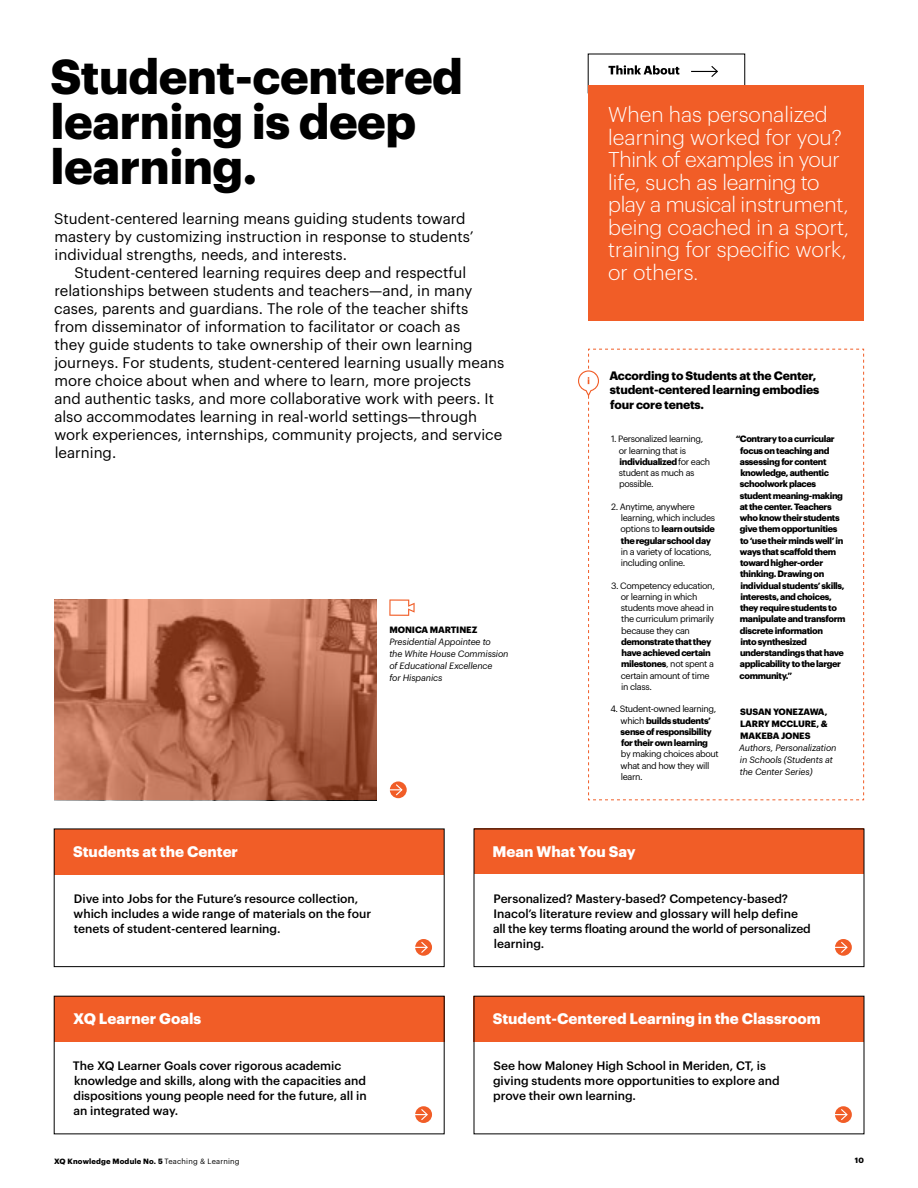
<style>
.page{position:relative;width:918px;height:1188px;background:#fff}
.page>*{position:absolute;margin:0;border:0;box-sizing:border-box;transform-origin:0 0}
.t1{font:700 48px/45px "Graphik";letter-spacing:-.01em;color:#000}
.t2{font:300 21px/22.5px "Graphik";color:#fff}
.t3{font:15px/18px "Graphik";color:#000}
.t4{font:700 15px "Graphik";color:#fff}
.t5{font:500 12px/15px "Graphik";color:#000}
.t6{font:700 12px/14.4px "Graphik";letter-spacing:-.015em;color:#000}
.t7{font:700 9px/11.2px "Graphik";letter-spacing:-.04em;color:#000}
.t8{font:9px/11.2px "Graphik";letter-spacing:-.04em;color:#000}
.t9{font:italic 9px/12px "Graphik";letter-spacing:-.015em;color:#000}
.t10{font:700 9px "Graphik";letter-spacing:-.01em;color:#000}
.t11{font:700 7.5px "Graphik";letter-spacing:.025em;color:#000}
.s1{font-weight:700}
.s2{font-weight:400}
</style>
<div class="page">
<div style="left:54px;top:829px;width:390px;height:45px;background:#f15d27"></div>
<svg style="left:54px;top:599px;width:322px;height:201px;background:#b86e53"></svg>
<svg style="left:390px;top:781px;width:17px;height:17px"></svg>
<svg style="left:389px;top:783px;width:14px;height:14px"></svg>
<svg style="left:389px;top:599px;width:26px;height:17px"></svg>
<div style="left:588px;top:85px;width:276px;height:235px;background:#f15d27"></div>
<svg style="left:608px;top:65px;width:71px;height:10px"></svg>
<svg style="left:691px;top:66px;width:27px;height:11px"></svg>
<svg style="left:578px;top:349px;width:286px;height:451px"></svg>
<div style="left:54px;top:996px;width:390px;height:45px;background:#f15d27"></div>
<svg style="left:835px;top:939px;width:17px;height:17px"></svg>
<svg style="left:835px;top:941px;width:14px;height:13px"></svg>
<svg style="left:415px;top:1106px;width:17px;height:17px"></svg>
<svg style="left:415px;top:1108px;width:14px;height:13px"></svg>
<svg style="left:415px;top:939px;width:17px;height:17px"></svg>
<svg style="left:415px;top:941px;width:14px;height:13px"></svg>
<div style="left:54px;top:829px;width:390px;height:138px;border:1px solid #000"></div>
<div style="left:474px;top:996px;width:390px;height:45px;background:#f15d27"></div>
<svg style="left:835px;top:1106px;width:17px;height:17px"></svg>
<svg style="left:835px;top:1108px;width:14px;height:13px"></svg>
<div style="left:474px;top:829px;width:390px;height:45px;background:#f15d27"></div>
<div style="left:474px;top:829px;width:390px;height:138px;border:1px solid #000"></div>
<h1 class="t1" style="left:50px;top:49px;width:414px">Student-centered learning is deep learning.</h1>
<p class="t3" style="left:54px;top:208px;width:421px">Student-centered learning means guiding students toward mastery by customizing instruction in response to students’ individual strengths, needs, and interests.</p>
<p class="t3" style="left:54px;top:262px;width:452px;text-indent:20px">Student-centered learning requires deep and respectful relationships between students and teachers—and, in many cases, parents and guardians. The role of the teacher shifts from disseminator of information to facilitator or coach as<br>they guide students to take ownership of their own learning journeys. For students, student-centered learning usually means more choice about when and where to learn, more projects<br>and authentic tasks, and more collaborative work with peers. It also accommodates learning in real-world settings—through work experiences, internships, community projects, and service learning.</p>
<p class="t10" style="left:389px;top:622px;width:89px">MONICA MARTINEZ</p>
<p class="t9" style="left:389px;top:635px;width:121px">Presidential Appointee to<br>the White House Commission of Educational Excellence<br>for Hispanics</p>
<h2 class="t2" style="left:608px;top:102px;width:242px">When has personalized learning worked for you?<br>Think of examples in your life, such as learning to play a musical instrument, being coached in a sport, training for specific work, or others.</h2>
<p class="t6" style="left:609px;top:367px;width:212px">According to Students at the Center, student-centered learning embodies four core tenets.</p>
<p class="t8" style="left:619px;top:433px;width:93px;text-indent:-8px">1. Personalized learning, or learning that is <span class="s1">individualized</span> for each student as much as possible.</p>
<p class="t8" style="left:620px;top:500px;width:96px;text-indent:-9px">2. Anytime, anywhere learning, which includes options to <span class="s1">learn outside the regular school day</span></p>
<p class="t8" style="left:621px;top:545px;width:92px">in a variety of locations, including online.</p>
<p class="t8" style="left:621px;top:579px;width:96px;text-indent:-10px">3. Competency education, or learning in which students move ahead in the curriculum primarily because they can</p>
<p class="t7" style="left:621px;top:635px;width:95px">demonstrate that they have achieved certain milestones<span class="s2">, not spent a certain amount of time in class.</span></p>
<p class="t7" style="left:621px;top:703px;width:97px;text-indent:-10px"><span class="s2">4. Student-owned learning, which</span> builds students’ sense of responsibility for their own learning</p>
<p class="t8" style="left:621px;top:748px;width:100px">by making choices about what and how they will learn.</p>
<p class="t7" style="left:740px;top:433px;width:108px;text-indent:-4px">“Contrary to a curricular focus on teaching and assessing for content knowledge, authentic schoolwork places student meaning-making at the center. Teachers who know their students give them opportunities to ‘use their minds well’ in ways that scaffold them toward higher-order thinking. Drawing on individual students’ skills, interests, and choices, they require students to manipulate and transform discrete information<br>into synthesized understandings that have applicability to the larger community.”</p>
<p class="t7" style="left:740px;top:705px;width:89px;line-height:12px;text-align:justify">SUSAN YONEZAWA, LARRY MCCLURE, &amp; MAKEBA JONES</p>
<p class="t9" style="left:739px;top:741px;width:99px">Authors, Personalization in Schools (Students at the Center Series)</p>
<p class="t4" style="left:73px;top:840px;width:166px">Students at the Center</p>
<p class="t5" style="left:74px;top:890px;width:299px">Dive into Jobs for the Future’s resource collection, which includes a wide range of materials on the four tenets of student-centered learning.</p>
<p class="t4" style="left:73px;top:1007px;width:130px">XQ Learner Goals</p>
<p class="t5" style="left:73px;top:1057px;width:295px">The XQ Learner Goals cover rigorous academic knowledge and skills, along with the capacities and dispositions young people need for the future, all in an integrated way.</p>
<p class="t4" style="left:493px;top:840px;width:145px">Mean What You Say</p>
<p class="t5" style="left:493px;top:890px;width:319px">Personalized? Mastery-based? Competency-based?<br>Inacol’s literature review and glossary will help define all the key terms floating around the world of personalized learning.</p>
<p class="t4" style="left:493px;top:1007px;width:330px">Student-Centered Learning in the Classroom</p>
<p class="t5" style="left:493px;top:1057px;width:288px">See how Maloney High School in Meriden, CT, is giving students more opportunities to explore and prove their own learning.</p>
<p class="t11" style="left:54px;top:1156px;width:187px">XQ Knowledge Module No. 5 <span class="s2">Teaching &amp; Learning</span></p>
<p class="t11" style="left:855px;top:1154px;width:11px">10</p>
</div>
